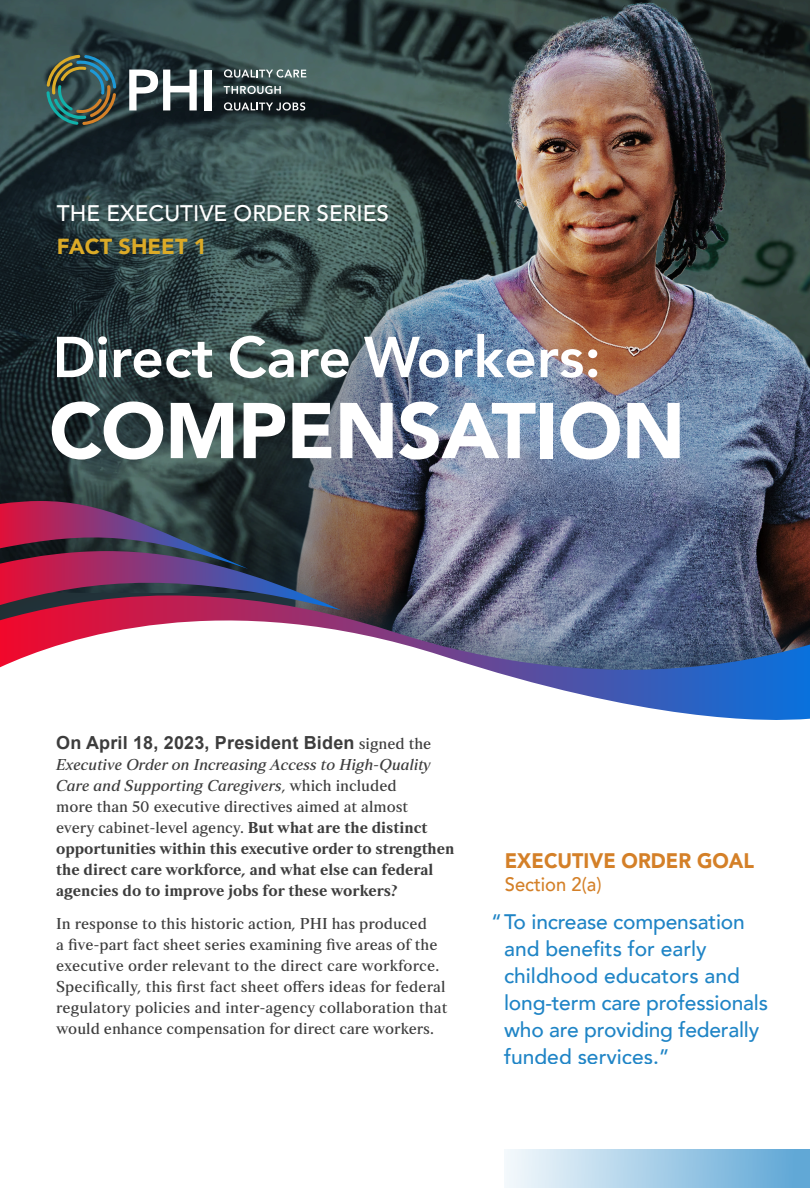
<style>
.page{position:relative;width:810px;height:1188px;background:#fff}
.page>*{position:absolute;margin:0;border:0;box-sizing:border-box;transform-origin:0 0}
.t1{font:900 78px "Avenir";letter-spacing:-.01em;color:#fff}
.t2{font:800 57px "Avenir";color:#fff}
.t3{font:500 22.5px "Avenir";color:#fff}
.t4{font:900 21.75px "Avenir";color:#dcab27}
.t5{font:500 21px/27px "Avenir";letter-spacing:-.01em;color:#107cc2}
.quote_body{font:900 21px "Avenir";color:#d48028;scale:.94 1}
.quote_body-2{font:500 19.5px "Avenir";color:#d48028;scale:.94 1}
.t6{font:700 18px "Arial";letter-spacing:.01em;color:#3d3d3d}
.t7{font:700 15.75px/21px "Strato Pro";letter-spacing:-.005em;color:#3d3d3d}
.t8{font:15.75px/21px "Strato Pro";color:#3d3d3d}
.s1{font-family:"Strato Pro";font-weight:400;font-size:15.75px}
.s2{font-family:"Strato Pro Regular It";font-weight:400}
.s3{font-weight:400}
</style>
<div class="page">
<svg style="left:0;top:0;width:237px;height:501px;background:#293c3e"></svg>
<div style="left:237px;top:0;width:573px;height:789px;background:#1f3a4d;opacity:.51"></div>
<img style="left:288px;top:2px;width:522px;height:540px">
<svg style="left:237px;top:552px;width:573px;height:237px"></svg>
<svg style="left:224px;top:69px;width:82px;height:9px"></svg>
<svg style="left:224px;top:86px;width:57px;height:8px"></svg>
<svg style="left:224px;top:102px;width:81px;height:9px"></svg>
<svg style="left:129px;top:70px;width:68px;height:40px"></svg>
<div style="left:204px;top:70px;width:8px;height:40px;background:#fff"></div>
<svg style="left:47px;top:55px;width:69px;height:70px;background:#455f54"></svg>
<svg style="left:0;top:501px;width:341px;height:84px;background:#5f3651"></svg>
<svg style="left:0;top:585px;width:810px;height:137px"></svg>
<div style="left:504px;top:1149px;width:306px;height:39px;background:linear-gradient(to right,#f4f9fc,#5ba5d5)"></div>
<p class="t3" style="left:57px;top:193px;width:334px">THE EXECUTIVE ORDER SERIES</p>
<p class="t4" style="left:57px;top:227px;width:151px">FACT SHEET 1</p>
<p class="t2" style="left:52px;top:313px;width:550px">Direct Care Workers:</p>
<p class="t1" style="left:49px;top:364px;width:638px">COMPENSATION</p>
<p class="t6" style="left:56px;top:731px;width:377px">On April 18, 2023, President Biden <span class="s1">signed the</span></p>
<p class="t7" style="left:56px;top:754px;width:400px"><span class="s2">Executive Order on Increasing Access to High-Quality Care and Supporting Caregivers</span><span class="s3">, which included<br>more than 50 executive directives aimed at almost<br>every cabinet-level agency.</span> But what are the distinct opportunities within this executive order to strengthen the direct care workforce, and what else can federal agencies do to improve jobs for these workers?</p>
<p class="t8" style="left:56px;top:913px;width:393px">In response to this historic action, PHI has produced<br>a five-part fact sheet series examining five areas of the executive order relevant to the direct care workforce.<br>Specifically, this first fact sheet offers ideas for federal regulatory policies and inter-agency collaboration that would enhance compensation for direct care workers.</p>
<h3 class="t5" style="left:504px;top:907px;width:265px;text-indent:-13px">“ To increase compensation and benefits for early childhood educators and long-term care professionals who are providing federally funded services.”</h3>
<p class="quote_body" style="left:505px;top:842px;width:267px">EXECUTIVE ORDER GOAL</p>
<p class="quote_body-2" style="left:505px;top:867px;width:104px">Section 2(a)</p>
</div>
